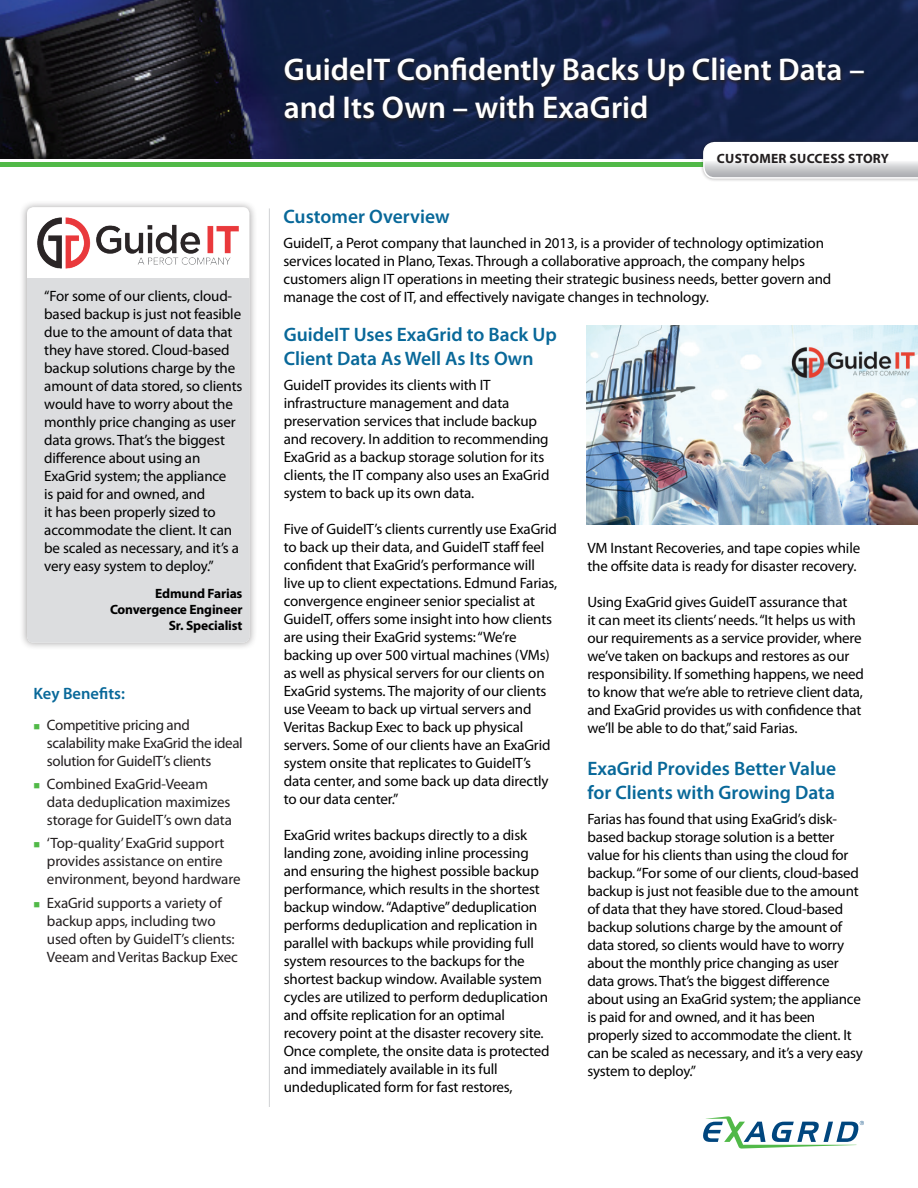
<style>
.page{position:relative;width:918px;height:1188px;background:#fff}
.page>*{position:absolute;margin:0;border:0;box-sizing:border-box;transform-origin:0 0}
.t1{font:600 31.5px/37.8px "Myriad Pro";color:#fff}
.t2{font:600 19.5px/24px "Myriad Pro";color:#086899}
.t3{font:600 16.5px "Myriad Pro";color:#086899}
.t4{font:15px/18px "Myriad Pro";letter-spacing:-.01em;color:#000}
.t5{font:15px/18px "Myriad Pro";letter-spacing:-.01em;color:#231f20}
.t6{font:700 13.5px/15.8px "Myriad Pro";letter-spacing:-.01em;color:#000;text-align:right}
.t7{font:700 13.5px "Myriad Pro";letter-spacing:.02em;color:#231f20}
</style>
<div class="page">
<svg style="left:703px;top:1116px;width:161px;height:33px"></svg>
<div style="left:0;top:162px;width:918px;height:5px;background:#51b948"></div>
<img style="left:0;top:0;width:918px;height:159px">
<div style="left:700px;top:139px;width:218px;height:43px;background:#231f20;opacity:.4"></div>
<svg style="left:703px;top:142px;width:215px;height:37px"></svg>
<svg style="left:281px;top:56px;width:587px;height:68px;background:#152040"></svg>
<hr style="left:269px;top:208px;width:1px;height:899px;background:#d1d2d4">
<div style="left:19px;top:199px;width:238px;height:451px;background:#231f20;opacity:.4"></div>
<div style="left:27px;top:207px;width:222px;height:436px;background:#fff;border-radius:7px"></div>
<div style="left:27px;top:278px;width:222px;height:365px;background:#dcdddf"></div>
<img style="left:37px;top:217px;width:202px;height:52px">
<img style="left:587px;top:326px;width:331px;height:198px">
<p class="t4" style="left:44px;top:286px;width:200px">“For some of our clients, cloud&shy;based backup is just not feasible due to the amount of data that they have stored. Cloud-based backup solutions charge by the amount of data stored, so clients would have to worry about the monthly price changing as user data grows. That’s the biggest difference about using an<br>ExaGrid system; the appliance<br>is paid for and owned, and<br>it has been properly sized to accommodate the client. It can be scaled as necessary, and it’s a very easy system to deploy.”</p>
<p class="t6" style="left:110px;top:586px;width:134px">Edmund Farias<br>Convergence Engineer<br>Sr. Specialist</p>
<p class="t3" style="left:33px;top:683px;width:93px">Key Benefits:</p>
<p class="t5" style="left:47px;top:715px;width:197px">Competitive pricing and scalability make ExaGrid the ideal solution for GuideIT’s clients</p>
<p class="t5" style="left:47px;top:775px;width:186px">Combined ExaGrid-Veeam data deduplication maximizes storage for GuideIT’s own data</p>
<p class="t5" style="left:47px;top:834px;width:195px">‘Top-quality’ ExaGrid support provides assistance on entire environment, beyond hardware</p>
<p class="t5" style="left:47px;top:893px;width:192px">ExaGrid supports a variety of backup apps, including two used often by GuideIT’s clients:<br>Veeam and Veritas Backup Exec</p>
<h1 class="t1" style="left:284px;top:50px;width:583px">GuideIT Confidently Backs Up Client Data – and Its Own – with ExaGrid</h1>
<p class="t7" style="left:717px;top:150px;width:174px">CUSTOMER SUCCESS STORY</p>
<h2 class="t2" style="left:284px;top:204px;width:168px">Customer Overview</h2>
<p class="t4" style="left:284px;top:234px;width:549px">GuideIT, a Perot company that launched in 2013, is a provider of technology optimization services located in Plano, Texas. Through a collaborative approach, the company helps customers align IT operations in meeting their strategic business needs, better govern and manage the cost of IT, and effectively navigate changes in technology.</p>
<h2 class="t2" style="left:284px;top:322px;width:275px">GuideIT Uses ExaGrid to Back Up<br>Client Data As Well As Its Own</h2>
<p class="t4" style="left:284px;top:375px;width:267px">GuideIT provides its clients with IT infrastructure management and data preservation services that include backup and recovery. In addition to recommending ExaGrid as a backup storage solution for its clients, the IT company also uses an ExaGrid system to back up its own data.</p>
<p class="t4" style="left:284px;top:519px;width:275px">Five of GuideIT’s clients currently use ExaGrid to back up their data, and GuideIT staff feel confident that ExaGrid’s performance will live up to client expectations. Edmund Farias, convergence engineer senior specialist at GuideIT, offers some insight into how clients are using their ExaGrid systems: “We’re backing up over 500 virtual machines (VMs) as well as physical servers for our clients on ExaGrid systems. The majority of our clients use Veeam to back up virtual servers and Veritas Backup Exec to back up physical servers. Some of our clients have an ExaGrid system onsite that replicates to GuideIT’s data center, and some back up data directly to our data center.”</p>
<p class="t4" style="left:284px;top:825px;width:268px">ExaGrid writes backups directly to a disk landing zone, avoiding inline processing and ensuring the highest possible backup performance, which results in the shortest backup window. “Adaptive” deduplication performs deduplication and replication in parallel with backups while providing full system resources to the backups for the shortest backup window. Available system cycles are utilized to perform deduplication and offsite replication for an optimal recovery point at the disaster recovery site.<br>Once complete, the onsite data is protected and immediately available in its full undeduplicated form for fast restores,</p>
<p class="t4" style="left:587px;top:539px;width:274px">VM Instant Recoveries, and tape copies while the offsite data is ready for disaster recovery.</p>
<p class="t4" style="left:587px;top:593px;width:278px">Using ExaGrid gives GuideIT assurance that<br>it can meet its clients’ needs. “It helps us with our requirements as a service provider, where we’ve taken on backups and restores as our responsibility. If something happens, we need to know that we’re able to retrieve client data, and ExaGrid provides us with confidence that we’ll be able to do that,” said Farias.</p>
<h2 class="t2" style="left:587px;top:756px;width:251px">ExaGrid Provides Better Value for Clients with Growing Data</h2>
<p class="t4" style="left:587px;top:810px;width:277px">Farias has found that using ExaGrid’s disk&shy;based backup storage solution is a better value for his clients than using the cloud for backup. “For some of our clients, cloud-based backup is just not feasible due to the amount of data that they have stored. Cloud-based backup solutions charge by the amount of data stored, so clients would have to worry about the monthly price changing as user data grows. That’s the biggest difference about using an ExaGrid system; the appliance is paid for and owned, and it has been properly sized to accommodate the client. It can be scaled as necessary, and it’s a very easy system to deploy.”</p>
</div>
